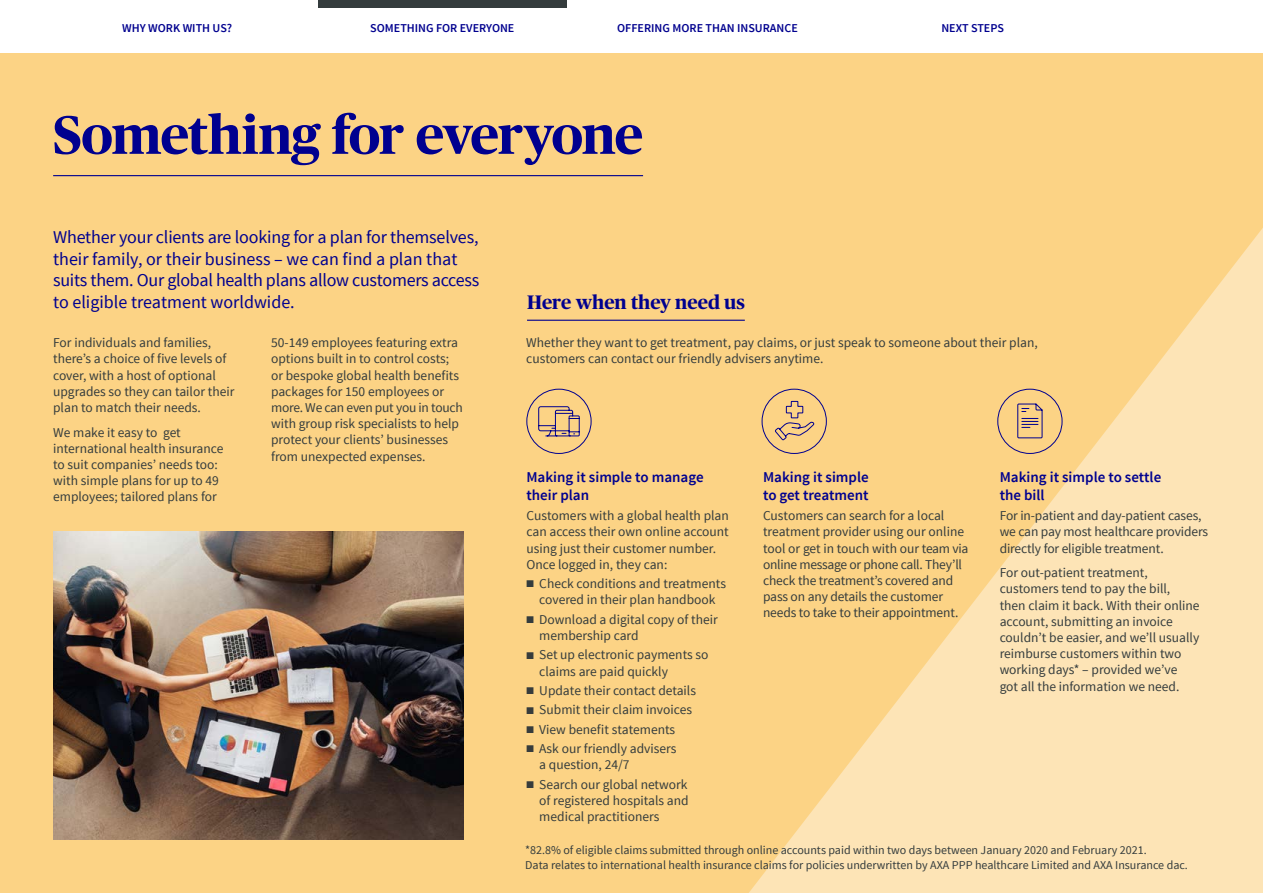
<style>
.page{position:relative;width:1263px;height:893px;background:#fff}
.page>*{position:absolute;margin:0;border:0;box-sizing:border-box;transform-origin:0 0}
.t1{font:700 54px "Publico Headline";letter-spacing:-.02em;color:#00008f}
.t2{font:700 19.5px "Publico Headline";color:#00008f}
.t3{font:18px/21.6px "Source Sans Pro";letter-spacing:-.01em;color:#00008f}
.t4{font:600 15px/18px "Source Sans Pro";color:#00008f}
.t5{font:13.5px/16.2px "Source Sans Pro";color:#343c3d}
.t6{font:12px/14.4px "Source Sans Pro";color:#343c3d}
.t7{font:600 12px "Source Sans Pro";color:#00008f}
.s1{color:#373c3c}
</style>
<div class="page">
<div style="left:318px;top:0;width:248px;height:8px;background:#343c3d"></div>
<div style="left:0;top:53px;width:1263px;height:840px;background:#fcd385"></div>
<svg style="left:749px;top:228px;width:514px;height:665px;fill:#fde4b6"></svg>
<hr style="left:53px;top:175px;width:590px;height:1px;background:#00008f">
<hr style="left:527px;top:320px;width:218px;height:1px;background:#00008f">
<div style="left:526px;top:389px;width:65px;height:65px;border:1px solid #00008f;border-radius:50%"></div>
<svg style="left:538px;top:406px;width:42px;height:31px"></svg>
<img style="left:53px;top:531px;width:410px;height:309px">
<div style="left:762px;top:389px;width:65px;height:65px;border:1px solid #00008f;border-radius:50%"></div>
<svg style="left:774px;top:401px;width:41px;height:40px"></svg>
<div style="left:997px;top:389px;width:65px;height:65px;border:1px solid #00008f;border-radius:50%"></div>
<svg style="left:1017px;top:403px;width:26px;height:36px"></svg>
<p class="t7" style="left:122px;top:20px;width:112px">WHY WORK WITH US?</p>
<p class="t7" style="left:370px;top:20px;width:146px">SOMETHING FOR EVERYONE</p>
<p class="t7" style="left:617px;top:20px;width:182px">OFFERING MORE THAN INSURANCE</p>
<p class="t7" style="left:941px;top:20px;width:64px">NEXT STEPS</p>
<h1 class="t1" style="left:53px;top:96px;width:591px">Something for everyone</h1>
<h3 class="t3" style="left:53px;top:227px;width:428px">Whether your clients are looking for a plan for themselves, their family, or their business – we can find a plan that suits them. Our global health plans allow customers access to eligible treatment worldwide.</h3>
<p class="t5" style="left:53px;top:335px;width:183px">For individuals and families, there’s a choice of five levels of cover, with a host of optional upgrades so they can tailor their plan to match their needs.</p>
<p class="t5" style="left:53px;top:424px;width:172px">We make it easy to get international health insurance to suit companies’ needs too: with simple plans for up to 49 employees; tailored plans for</p>
<p class="t5" style="left:271px;top:335px;width:193px">50-149 employees featuring extra options built in to control costs; or bespoke global health benefits packages for 150 employees or more. We can even put you in touch with group risk specialists to help protect your clients’ businesses from unexpected expenses.</p>
<h2 class="t2" style="left:527px;top:288px;width:219px">Here when they need us</h2>
<p class="t5" style="left:526px;top:335px;width:513px">Whether they want to get treatment, pay claims, or just speak to someone about their plan, customers can contact our friendly advisers anytime.</p>
<p class="t4" style="left:526px;top:468px;width:179px">Making it simple to manage their plan</p>
<p class="t5" style="left:526px;top:508px;width:204px">Customers with a global health plan can access their own online account using just their customer number.<br>Once logged in, they can:</p>
<p class="t5" style="left:526px;top:576px;width:201px;text-align:center">■ Check conditions and treatments covered in their plan handbook</p>
<p class="t5" style="left:539px;top:611px;width:180px;text-indent:-13px">■ Download a digital copy of their membership card</p>
<p class="t5" style="left:539px;top:647px;width:171px;text-indent:-13px"><span class="s1">■</span> Set up electronic payments so claims are paid quickly</p>
<p class="t5" style="left:526px;top:683px;width:171px"><span class="s1">■</span> Update their contact details</p>
<p class="t5" style="left:526px;top:702px;width:167px"><span class="s1">■</span> Submit their claim invoices</p>
<p class="t5" style="left:526px;top:721px;width:150px"><span class="s1">■</span> View benefit statements</p>
<p class="t5" style="left:539px;top:741px;width:139px;text-indent:-13px"><span class="s1">■</span> Ask our friendly advisers a question, 24/7</p>
<p class="t5" style="left:539px;top:776px;width:151px;text-align:justify;text-indent:-13px"><span class="s1">■</span> Search our global network of registered hospitals and medical practitioners</p>
<p class="t4" style="left:763px;top:468px;width:107px">Making it simple to get treatment</p>
<p class="t5" style="left:763px;top:508px;width:207px">Customers can search for a local treatment provider using our online tool or get in touch with our team via online message or phone call. They’ll check the treatment’s covered and pass on any details the customer needs to take to their appointment.</p>
<p class="t4" style="left:1000px;top:468px;width:163px">Making it simple to settle the bill</p>
<p class="t5" style="left:1000px;top:508px;width:210px">For in-patient and day-patient cases, we can pay most healthcare providers directly for eligible treatment.</p>
<p class="t5" style="left:1000px;top:565px;width:201px">For out-patient treatment, customers tend to pay the bill, then claim it back. With their online account, submitting an invoice couldn’t be easier, and we’ll usually reimburse customers within two working days* – provided we’ve<br>got all the information we need.</p>
<p class="t6" style="left:525px;top:843px;width:664px">*82.8% of eligible claims submitted through online accounts paid within two days between January 2020 and February 2021.<br>Data relates to international health insurance claims for policies underwritten by AXA PPP healthcare Limited and AXA Insurance dac.</p>
</div>
